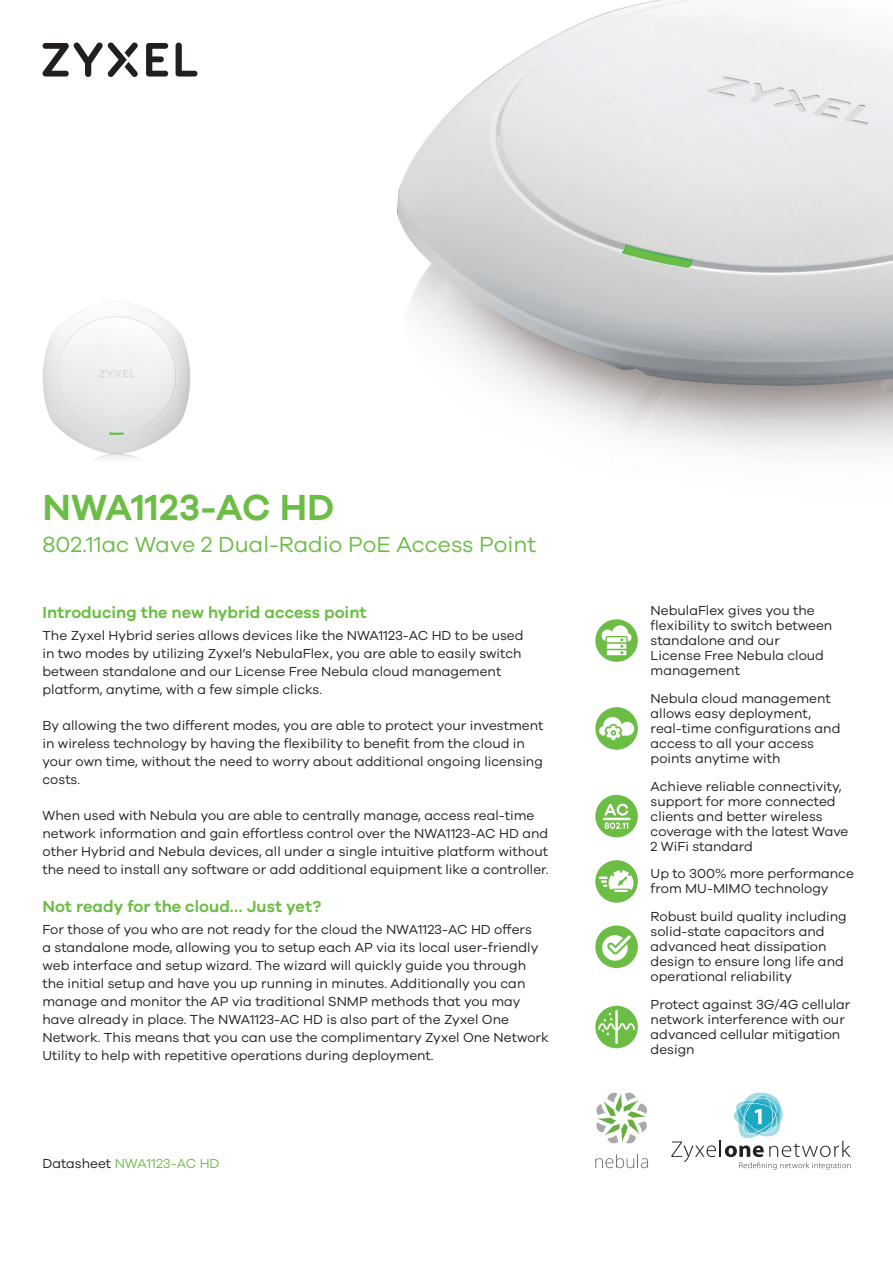
<style>
.page{position:relative;width:893px;height:1263px;background:#fff}
.page>*{position:absolute;margin:0;border:0;box-sizing:border-box;transform-origin:0 0}
.t1{font:600 37.5px "Galano Grotesque";color:#6cbd45}
.t2{font:22.5px "Galano Grotesque";color:#6cbd45}
.t3{font:600 16.5px "Galano Grotesque";color:#6cbd45}
.brand_2_0_intro_bene{font:13.5px/18px "Galano Grotesque";color:#231f20}
.brand_2_0_features{font:13.5px/15px "Galano Grotesque";color:#231f20}
.t4{font:13.5px "Galano Grotesque";color:#6cbd45}
.s1{color:#231f20}
</style>
<div class="page">
<svg style="left:176px;top:43px;width:21px;height:34px"></svg>
<svg style="left:146px;top:43px;width:22px;height:34px"></svg>
<svg style="left:42px;top:42px;width:96px;height:35px"></svg>
<img style="left:397px;top:0;width:496px;height:453px">
<img style="left:42px;top:301px;width:149px;height:159px">
<svg style="left:671px;top:1092px;width:179px;height:78px"></svg>
<div style="left:595px;top:925px;width:43px;height:43px;background:#6cbd45;border-radius:50%"></div>
<svg style="left:602px;top:935px;width:29px;height:26px"></svg>
<div style="left:595px;top:795px;width:43px;height:42px;background:#6cbd45;border-radius:50%"></div>
<hr style="left:603px;top:818px;width:28px;height:2px;background:#fff">
<svg style="left:604px;top:804px;width:24px;height:12px"></svg>
<svg style="left:604px;top:822px;width:24px;height:7px"></svg>
<div style="left:595px;top:707px;width:43px;height:43px;background:#6cbd45;border-radius:50%"></div>
<svg style="left:599px;top:717px;width:35px;height:23px"></svg>
<div style="left:595px;top:1006px;width:43px;height:42px;background:#6cbd45;border-radius:50%"></div>
<svg style="left:598px;top:1010px;width:37px;height:34px"></svg>
<div style="left:595px;top:860px;width:43px;height:43px;background:#6cbd45;border-radius:50%"></div>
<svg style="left:599px;top:870px;width:34px;height:22px"></svg>
<svg style="left:595px;top:619px;width:43px;height:43px"></svg>
<svg style="left:602px;top:625px;width:30px;height:30px"></svg>
<svg style="left:595px;top:1154px;width:53px;height:14px"></svg>
<svg style="left:596px;top:1092px;width:51px;height:52px"></svg>
<p class="t1" style="left:43px;top:485px;width:293px">NWA1123-AC HD</p>
<p class="t2" style="left:43px;top:531px;width:495px">802.11ac Wave 2 Dual-Radio PoE Access Point</p>
<p class="t3" style="left:43px;top:602px;width:326px">Introducing the new hybrid access point</p>
<p class="brand_2_0_intro_bene" style="left:43px;top:626px;width:482px">The Zyxel Hybrid series allows devices like the NWA1123-AC HD to be used in two modes by utilizing Zyxel’s NebulaFlex, you are able to easily switch between standalone and our License Free Nebula cloud management platform, anytime, with a few simple clicks.</p>
<p class="brand_2_0_intro_bene" style="left:43px;top:716px;width:502px">By allowing the two different modes, you are able to protect your investment in wireless technology by having the flexibility to benefit from the cloud in your own time, without the need to worry about additional ongoing licensing costs.</p>
<p class="brand_2_0_intro_bene" style="left:43px;top:806px;width:508px">When used with Nebula you are able to centrally manage, access real-time network information and gain effortless control over the NWA1123-AC HD and other Hybrid and Nebula devices, all under a single intuitive platform without the need to install any software or add additional equipment like a controller.</p>
<p class="t3" style="left:43px;top:896px;width:280px">Not ready for the cloud… Just yet?</p>
<p class="brand_2_0_intro_bene" style="left:43px;top:920px;width:508px">For those of you who are not ready for the cloud the NWA1123-AC HD offers<br>a standalone mode, allowing you to setup each AP via its local user-friendly web interface and setup wizard. The wizard will quickly guide you through the initial setup and have you up running in minutes. Additionally you can manage and monitor the AP via traditional SNMP methods that you may have already in place. The NWA1123-AC HD is also part of the Zyxel One Network. This means that you can use the complimentary Zyxel One Network Utility to help with repetitive operations during deployment.</p>
<p class="t4" style="left:43px;top:1155px;width:179px"><span class="s1">Datasheet</span> NWA1123-AC HD</p>
<p class="brand_2_0_features" style="left:651px;top:603px;width:183px">NebulaFlex gives you the flexibility to switch between standalone and our<br>License Free Nebula cloud management</p>
<p class="brand_2_0_features" style="left:651px;top:690px;width:191px">Nebula cloud management allows easy deployment, real-time configurations and access to all your access points anytime with</p>
<p class="brand_2_0_features" style="left:651px;top:778px;width:199px">Achieve reliable connectivity, support for more connected clients and better wireless coverage with the latest Wave<br>2 WiFi standard</p>
<p class="brand_2_0_features" style="left:651px;top:866px;width:205px">Up to 300% more performance from MU-MIMO technology</p>
<p class="brand_2_0_features" style="left:651px;top:909px;width:198px">Robust build quality including solid-state capacitors and advanced heat dissipation design to ensure long life and operational reliability</p>
<p class="brand_2_0_features" style="left:651px;top:996px;width:201px">Protect against 3G/4G cellular network interference with our advanced cellular mitigation design</p>
</div>
